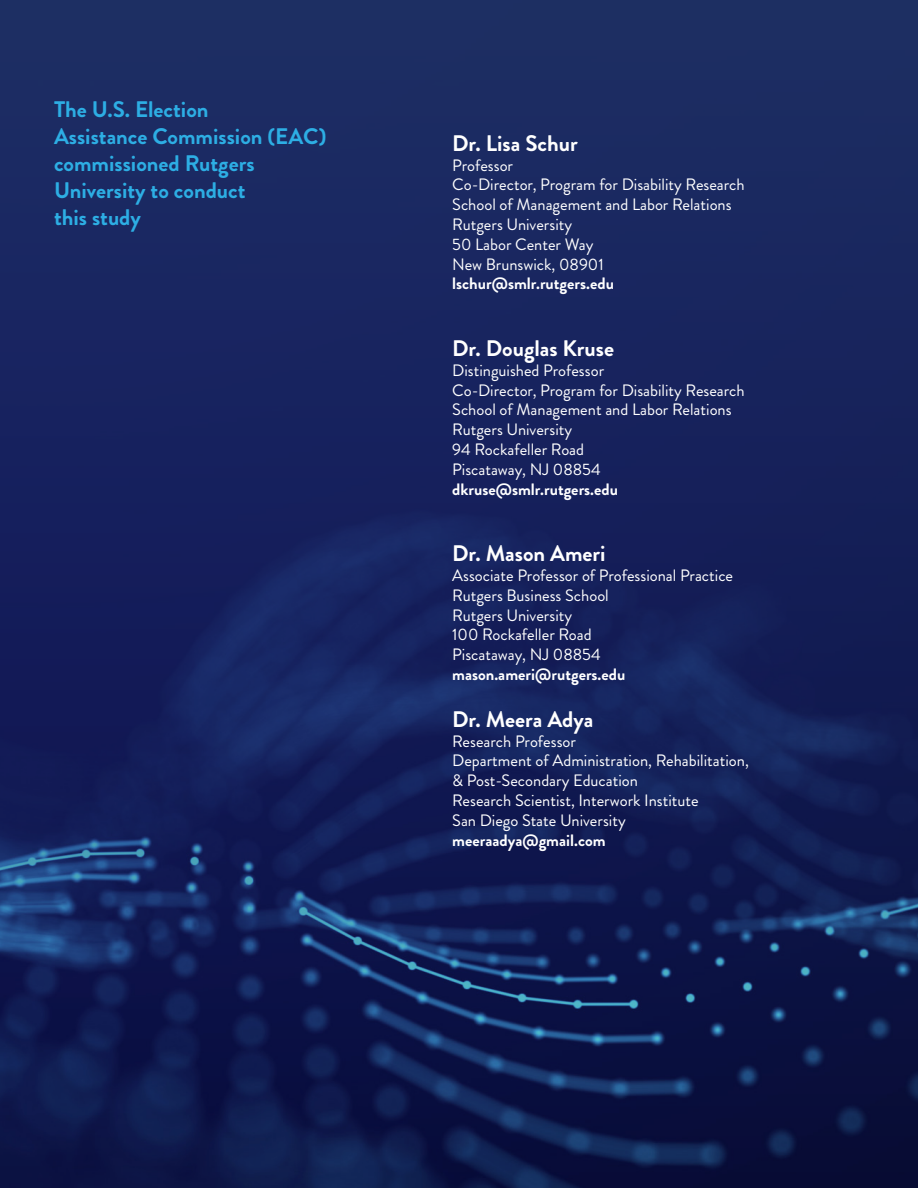
<style>
.page{position:relative;width:918px;height:1188px;background:#fff}
.page>*{position:absolute;margin:0;border:0;box-sizing:border-box;transform-origin:0 0}
.Body{font:700 22.5px/27px "Brandon Grotesque";color:#2daee4}
.Body-2{font:700 22.5px "Brandon Grotesque";color:#fff}
.Body-3{font:16.5px/19.8px "Brandon Grotesque";color:#fff}
.Body-4{font:700 16.5px "Brandon Grotesque";color:#fff}
</style>
<div class="page">
<img style="left:0;top:0;width:918px;height:1188px">
<p class="Body" style="left:54px;top:96px;width:274px">The U.S. Election<br>Assistance Commission (EAC) commissioned Rutgers<br>University to conduct<br>this study</p>
<p class="Body-2" style="left:452px;top:127px;width:127px">Dr. Lisa Schur</p>
<p class="Body-3" style="left:452px;top:155px;width:62px">Professor</p>
<p class="Body-3" style="left:452px;top:175px;width:294px">Co-Director, Program for Disability Research</p>
<p class="Body-3" style="left:452px;top:195px;width:281px">School of Management and Labor Relations</p>
<p class="Body-3" style="left:452px;top:215px;width:121px">Rutgers University</p>
<p class="Body-3" style="left:452px;top:234px;width:143px">50 Labor Center Way</p>
<p class="Body-3" style="left:452px;top:254px;width:153px">New Brunswick, 08901</p>
<p class="Body-4" style="left:452px;top:272px;width:163px">lschur@smlr.rutgers.edu</p>
<p class="Body-2" style="left:452px;top:332px;width:163px">Dr. Douglas Kruse</p>
<p class="Body-3" style="left:452px;top:360px;width:153px">Distinguished Professor</p>
<p class="Body-3" style="left:452px;top:380px;width:294px">Co-Director, Program for Disability Research</p>
<p class="Body-3" style="left:452px;top:400px;width:281px">School of Management and Labor Relations</p>
<p class="Body-3" style="left:452px;top:420px;width:121px">Rutgers University</p>
<p class="Body-3" style="left:452px;top:440px;width:133px">94 Rockafeller Road</p>
<p class="Body-3" style="left:452px;top:459px;width:150px">Piscataway, NJ 08854</p>
<p class="Body-4" style="left:452px;top:477px;width:167px">dkruse@smlr.rutgers.edu</p>
<p class="Body-2" style="left:452px;top:538px;width:155px">Dr. Mason Ameri</p>
<p class="Body-3" style="left:452px;top:566px;width:282px">Associate Professor of Professional Practice</p>
<p class="Body-3" style="left:452px;top:585px;width:158px">Rutgers Business School</p>
<p class="Body-3" style="left:452px;top:605px;width:121px">Rutgers University</p>
<p class="Body-3" style="left:452px;top:625px;width:141px">100 Rockafeller Road</p>
<p class="Body-3" style="left:452px;top:645px;width:150px">Piscataway, NJ 08854</p>
<p class="Body-4" style="left:452px;top:663px;width:175px">mason.ameri@rutgers.edu</p>
<p class="Body-2" style="left:452px;top:703px;width:143px">Dr. Meera Adya</p>
<p class="Body-3" style="left:452px;top:731px;width:125px">Research Professor</p>
<p class="Body-3" style="left:452px;top:751px;width:298px">Department of Administration, Rehabilitation, &amp; Post-Secondary Education</p>
<p class="Body-3" style="left:452px;top:791px;width:248px">Research Scientist, Interwork Institute</p>
<p class="Body-3" style="left:452px;top:810px;width:175px">San Diego State University</p>
<p class="Body-4" style="left:452px;top:828px;width:155px">meeraadya@gmail.com</p>
</div>
